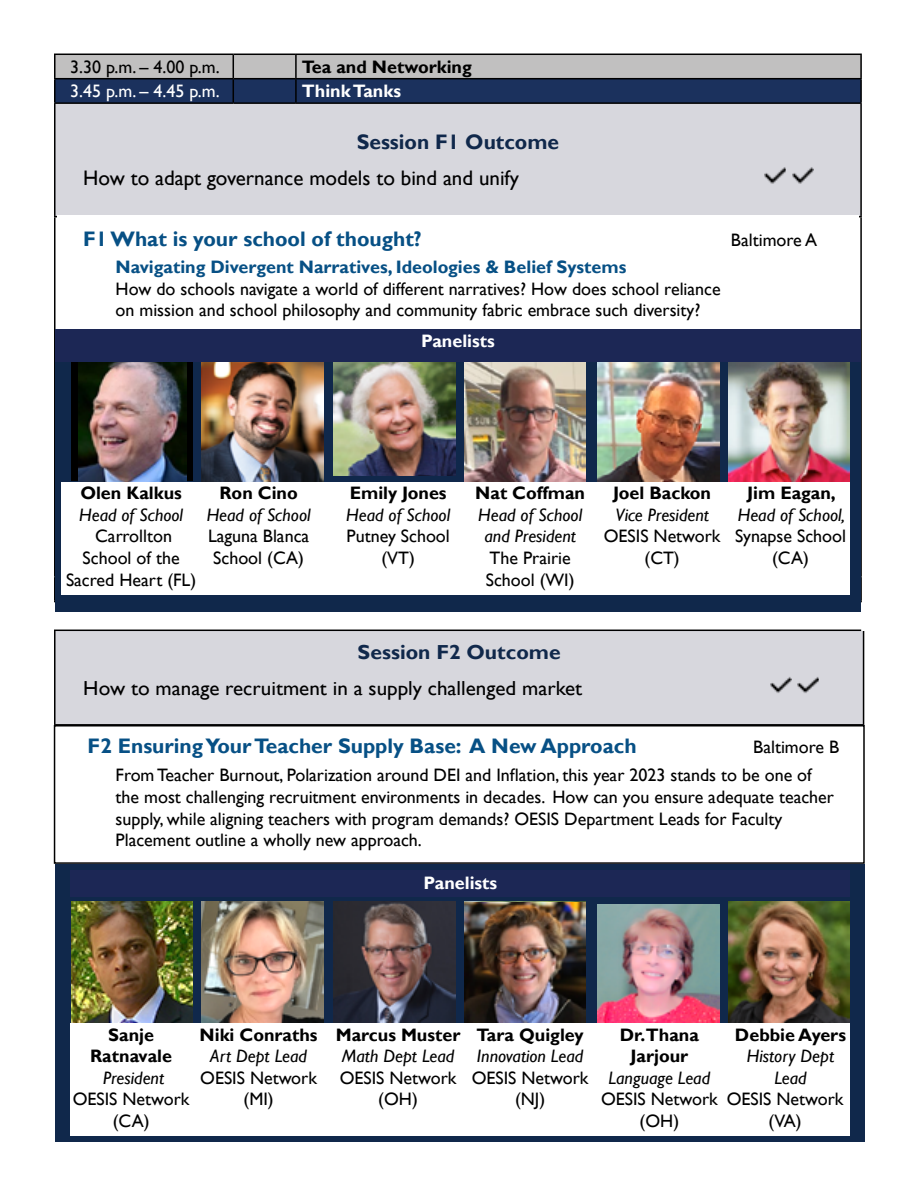
<style>
.page{position:relative;width:918px;height:1188px;background:#fff}
.page>*{position:absolute;margin:0;border:0;box-sizing:border-box;transform-origin:0 0}
.t1{font:700 21px "Gill Sans";color:#075085}
.t2{font:21px "Gill Sans";color:#000}
.t3{font:700 21px "Gill Sans";color:#10284b}
.t4{font:20.25px "Gill Sans";color:#000;scale:1.04 1}
.t5{font:700 20.25px "Gill Sans";color:#10284b;scale:1.04 1}
.t6{font:18px/21.6px "Gill Sans";color:#000;text-align:center}
.t7{font:italic 18px/21.6px "Gill Sans";color:#000;text-align:center}
.t8{font:700 18px/21.6px "Gill Sans";color:#000;text-align:center}
.t9{font:700 18px "Gill Sans";color:#075085}
.t10{font:700 18px "Gill Sans";color:#fff}
.t11{font:18px "Gill Sans";color:#fff}
</style>
<div class="page">
<div style="left:55px;top:103px;width:806px;height:114px;background:#d7d7dd"></div>
<hr style="left:54px;top:54px;width:179px;height:1px;background:#000">
<hr style="left:54px;top:55px;width:2px;height:23px;background:#000">
<hr style="left:233px;top:54px;width:63px;height:1px;background:#000">
<hr style="left:296px;top:54px;width:566px;height:1px;background:#000">
<hr style="left:860px;top:55px;width:2px;height:23px;background:#000">
<hr style="left:54px;top:78px;width:179px;height:1px;background:#000">
<hr style="left:54px;top:79px;width:2px;height:23px;background:#000">
<svg style="left:55px;top:55px;width:806px;height:47px;background:#6c768b"></svg>
<hr style="left:296px;top:78px;width:566px;height:1px;background:#000">
<hr style="left:295px;top:79px;width:2px;height:23px;background:#000">
<hr style="left:860px;top:79px;width:2px;height:23px;background:#000">
<hr style="left:54px;top:102px;width:179px;height:2px;background:#000">
<hr style="left:54px;top:104px;width:2px;height:112px;background:#000">
<hr style="left:233px;top:102px;width:63px;height:2px;background:#000">
<hr style="left:296px;top:102px;width:566px;height:2px;background:#000">
<hr style="left:860px;top:104px;width:2px;height:112px;background:#000">
<hr style="left:54px;top:216px;width:179px;height:1px;background:#000">
<hr style="left:54px;top:217px;width:2px;height:359px;background:#000">
<hr style="left:296px;top:216px;width:566px;height:1px;background:#000">
<hr style="left:860px;top:217px;width:2px;height:359px;background:#000">
<hr style="left:54px;top:576px;width:179px;height:2px;background:#000">
<hr style="left:54px;top:578px;width:2px;height:23px;background:#000">
<hr style="left:296px;top:576px;width:566px;height:2px;background:#000">
<hr style="left:860px;top:578px;width:2px;height:23px;background:#000">
<hr style="left:54px;top:601px;width:179px;height:1px;background:#000">
<hr style="left:296px;top:601px;width:566px;height:1px;background:#000">
<img style="left:765px;top:167px;width:21px;height:17px">
<img style="left:792px;top:167px;width:21px;height:17px">
<div style="left:55px;top:353px;width:806px;height:277px;background:#10284b"></div>
<div style="left:71px;top:360px;width:122px;height:121px;background:#000"></div>
<img style="left:79px;top:362px;width:107px;height:119px">
<img style="left:202px;top:362px;width:121px;height:119px">
<img style="left:334px;top:362px;width:121px;height:113px">
<img style="left:598px;top:362px;width:121px;height:119px">
<img style="left:728px;top:362px;width:122px;height:119px">
<img style="left:464px;top:362px;width:122px;height:119px">
<div style="left:61px;top:482px;width:789px;height:113px;background:#fff"></div>
<div style="left:58px;top:215px;width:801px;height:123px;background:#fff"></div>
<div style="left:55px;top:615px;width:809px;height:110px;background:#d7d7dd"></div>
<hr style="left:54px;top:614px;width:810px;height:2px;background:#000">
<hr style="left:54px;top:724px;width:810px;height:2px;background:#000">
<hr style="left:54px;top:616px;width:2px;height:108px;background:#000">
<hr style="left:863px;top:616px;width:1px;height:108px;background:#000">
<img style="left:770px;top:677px;width:21px;height:16px">
<img style="left:798px;top:677px;width:21px;height:16px">
<div style="left:55px;top:864px;width:810px;height:278px;background:#10284b"></div>
<img style="left:71px;top:901px;width:122px;height:122px">
<img style="left:202px;top:901px;width:121px;height:122px">
<img style="left:334px;top:901px;width:121px;height:122px">
<img style="left:598px;top:904px;width:121px;height:118px">
<img style="left:728px;top:901px;width:121px;height:121px">
<img style="left:464px;top:903px;width:122px;height:120px">
<div style="left:70px;top:1023px;width:780px;height:113px;background:#fff"></div>
<div style="left:70px;top:870px;width:780px;height:26px;background:#1c2755"></div>
<div style="left:55px;top:329px;width:806px;height:33px;background:#1c2755"></div>
<div style="left:55px;top:612px;width:822px;height:18px;background:#fff"></div>
<div style="left:54px;top:725px;width:811px;height:139px;border:2px solid #000"></div>
<hr style="left:54px;top:630px;width:807px;height:1px;background:#000">
<p class="t6" style="left:70px;top:56px;width:151px">3.30 p.m. – 4.00 p.m.</p>
<p class="t8" style="left:302px;top:56px;width:171px">Tea and Networking</p>
<p class="t11" style="left:70px;top:81px;width:151px">3.45 p.m. – 4.45 p.m.</p>
<p class="t10" style="left:302px;top:80px;width:101px">Think Tanks</p>
<p class="t3" style="left:357px;top:129px;width:204px">Session F1 Outcome</p>
<p class="t2" style="left:83px;top:166px;width:437px">How to adapt governance models to bind and unify</p>
<p class="t1" style="left:83px;top:226px;width:340px">F1 What is your school of thought?</p>
<p class="t6" style="left:731px;top:229px;width:88px">Baltimore A</p>
<p class="t9" style="left:116px;top:256px;width:512px">Navigating Divergent Narratives, Ideologies &amp; Belief Systems</p>
<p class="t6" style="left:116px;top:278px;width:607px;text-align:left">How do schools navigate a world of different narratives? How does school reliance on mission and school philosophy and community fabric embrace such diversity?</p>
<p class="t10" style="left:421px;top:330px;width:75px">Panelists</p>
<p class="t8" style="left:80px;top:483px;width:103px">Olen Kalkus</p>
<p class="t7" style="left:79px;top:504px;width:105px">Head of School</p>
<p class="t6" style="left:66px;top:526px;width:132px">Carrollton<br>School of the<br>Sacred Heart (FL)</p>
<p class="t8" style="left:219px;top:483px;width:80px">Ron Cino</p>
<p class="t7" style="left:207px;top:504px;width:105px">Head of School</p>
<p class="t6" style="left:208px;top:526px;width:103px;text-align:left">Laguna Blanca<br>School (CA)</p>
<p class="t8" style="left:350px;top:483px;width:98px">Emily Jones</p>
<p class="t7" style="left:346px;top:504px;width:105px">Head of School</p>
<p class="t6" style="left:347px;top:526px;width:105px">Putney School (VT)</p>
<p class="t8" style="left:475px;top:483px;width:111px">Nat Coffman</p>
<p class="t7" style="left:478px;top:504px;width:105px">Head of School and President</p>
<p class="t6" style="left:486px;top:547px;width:90px;text-align:left">The Prairie<br>School (WI)</p>
<p class="t8" style="left:613px;top:483px;width:99px">Joel Backon</p>
<p class="t7" style="left:615px;top:504px;width:95px">Vice President</p>
<p class="t6" style="left:604px;top:526px;width:118px">OESIS Network (CT)</p>
<p class="t8" style="left:747px;top:483px;width:90px">Jim Eagan,</p>
<p class="t7" style="left:738px;top:504px;width:109px">Head of School,</p>
<p class="t6" style="left:735px;top:526px;width:113px">Synapse School (CA)</p>
<p class="t5" style="left:358px;top:640px;width:197px">Session F2 Outcome</p>
<p class="t4" style="left:83px;top:676px;width:481px">How to manage recruitment in a supply challenged market</p>
<p class="t1" style="left:88px;top:733px;width:550px">F2 Ensuring Your Teacher Supply Base: A New Approach</p>
<p class="t6" style="left:116px;top:732px;width:725px;line-height:29px;text-align:left;text-indent:638px">Baltimore B<br>From Teacher Burnout, Polarization around DEI and Inflation, this year 2023 stands to be one of</p>
<p class="t6" style="left:116px;top:787px;width:720px;text-align:left">the most challenging recruitment environments in decades. How can you ensure adequate teacher supply, while aligning teachers with program demands? OESIS Department Leads for Faculty<br>Placement outline a wholly new approach.</p>
<p class="t10" style="left:424px;top:872px;width:75px">Panelists</p>
<p class="t8" style="left:90px;top:1024px;width:84px">Sanje<br>Ratnavale</p>
<p class="t7" style="left:103px;top:1067px;width:62px">President</p>
<p class="t6" style="left:73px;top:1089px;width:118px">OESIS Network (CA)</p>
<p class="t8" style="left:200px;top:1024px;width:120px">Niki Conraths</p>
<p class="t7" style="left:210px;top:1046px;width:98px">Art Dept Lead</p>
<p class="t6" style="left:200px;top:1067px;width:118px">OESIS Network (MI)</p>
<p class="t8" style="left:336px;top:1024px;width:126px">Marcus Muster</p>
<p class="t7" style="left:342px;top:1046px;width:114px">Math Dept Lead</p>
<p class="t6" style="left:340px;top:1067px;width:118px">OESIS Network (OH)</p>
<p class="t8" style="left:477px;top:1024px;width:109px">Tara Quigley</p>
<p class="t7" style="left:477px;top:1046px;width:108px">Innovation Lead</p>
<p class="t6" style="left:472px;top:1067px;width:118px">OESIS Network (NJ)</p>
<p class="t8" style="left:620px;top:1024px;width:81px">Dr.Thana<br>Jarjour</p>
<p class="t7" style="left:609px;top:1067px;width:103px">Language Lead</p>
<p class="t6" style="left:601px;top:1089px;width:118px">OESIS Network (OH)</p>
<p class="t8" style="left:735px;top:1024px;width:113px">Debbie Ayers</p>
<p class="t7" style="left:747px;top:1046px;width:89px">History Dept<br>Lead</p>
<p class="t6" style="left:727px;top:1089px;width:118px">OESIS Network (VA)</p>
</div>
